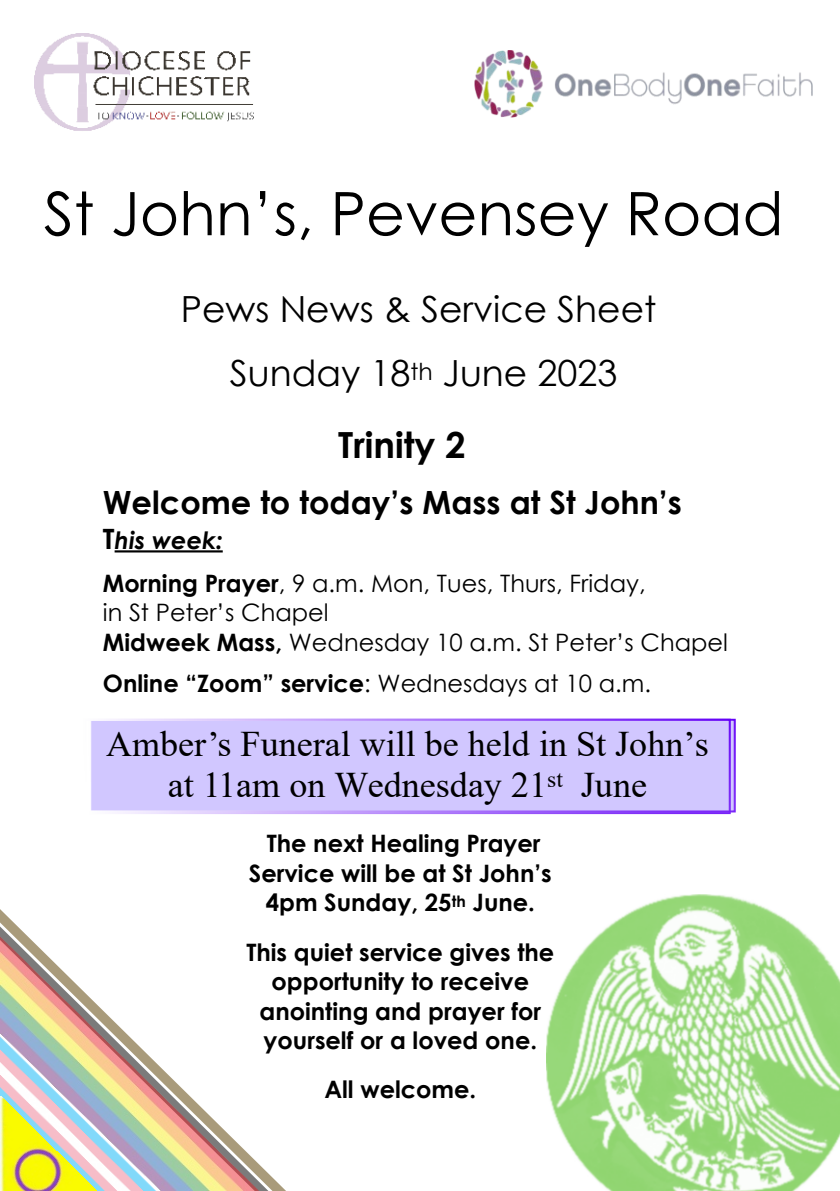
<style>
.page{position:relative;width:840px;height:1191px;background:#fff}
.page>*{position:absolute;margin:0;border:0;box-sizing:border-box;transform-origin:0 0}
.t1{font:60px "Century Gothic";color:#000}
.t2{font:36px/41.4px "Times New Roman";color:#000;text-align:center}
.t3{font:36px/64.2px "Century Gothic";color:#000;text-align:center}
.t4{font:700 36px "Century Gothic";color:#000}
.t5{font:700 35.4px "Arial";color:#fff;scale:1.04 1}
.t6{font:700 32px "Century Gothic";color:#000}
.t7{font:700 24px/29.4px "Century Gothic";color:#000;text-align:center}
.t8{font:24px/42.4px "Century Gothic";color:#000}
.s1{font-weight:700;font-size:28px}
.s2{font-weight:700;font-style:italic}
.s3{font-weight:700}
.s4{font-weight:400}
</style>
<div class="page">
<img style="left:474px;top:51px;width:337px;height:66px">
<img style="left:34px;top:33px;width:219px;height:98px">
<img style="left:546px;top:894px;width:293px;height:296px">
<svg style="left:0;top:909px;width:286px;height:282px"></svg>
<img style="left:0;top:932px;width:270px;height:258px">
<img style="left:0;top:1018px;width:169px;height:172px">
<img style="left:0;top:1096px;width:111px;height:95px">
<hr style="left:114px;top:550px;width:109px;height:2px;background:#000">
<img style="left:91px;top:718px;width:640px;height:96px">
<h1 class="t1" style="left:44px;top:190px;width:740px">St John’s, Pevensey Road</h1>
<h3 class="t5" style="left:387px;top:201px;width:11px">,</h3>
<h2 class="t3" style="left:181px;top:280px;width:477px">Pews News &amp; Service Sheet<br>Sunday 18<sup>th</sup> June 2023</h2>
<h2 class="t4" style="left:338px;top:431px;width:129px">Trinity 2</h2>
<h3 class="t6" style="left:103px;top:490px;width:580px">Welcome to today’s Mass at St John’s</h3>
<p class="t8" style="left:103px;top:521px;width:544px"><span class="s1">T</span><span class="s2">his week:<br></span><span class="s3">Morning Prayer</span>, 9 a.m. Mon, Tues, Thurs, Friday,</p>
<p class="t8" style="left:103px;top:599px;width:626px;line-height:30px">in St Peter’s Chapel<br><span class="s3">Midweek Mass,</span> Wednesday 10 a.m. St Peter’s Chapel</p>
<p class="t7" style="left:103px;top:671px;width:549px">Online “Zoom” service<span class="s4">: Wednesdays at 10 a.m.</span></p>
<h2 class="t2" style="left:106px;top:727px;width:604px">Amber’s Funeral will be held in St John’s at 11am on Wednesday 21<sup>st</sup> June</h2>
<p class="t7" style="left:249px;top:831px;width:304px">The next Healing Prayer<br>Service will be at St John’s<br>4pm Sunday, 25<sup>th</sup> June.</p>
<p class="t7" style="left:246px;top:939px;width:309px">This quiet service gives the opportunity to receive anointing and prayer for yourself or a loved one.</p>
<p class="t7" style="left:324px;top:1077px;width:153px">All welcome.</p>
</div>
